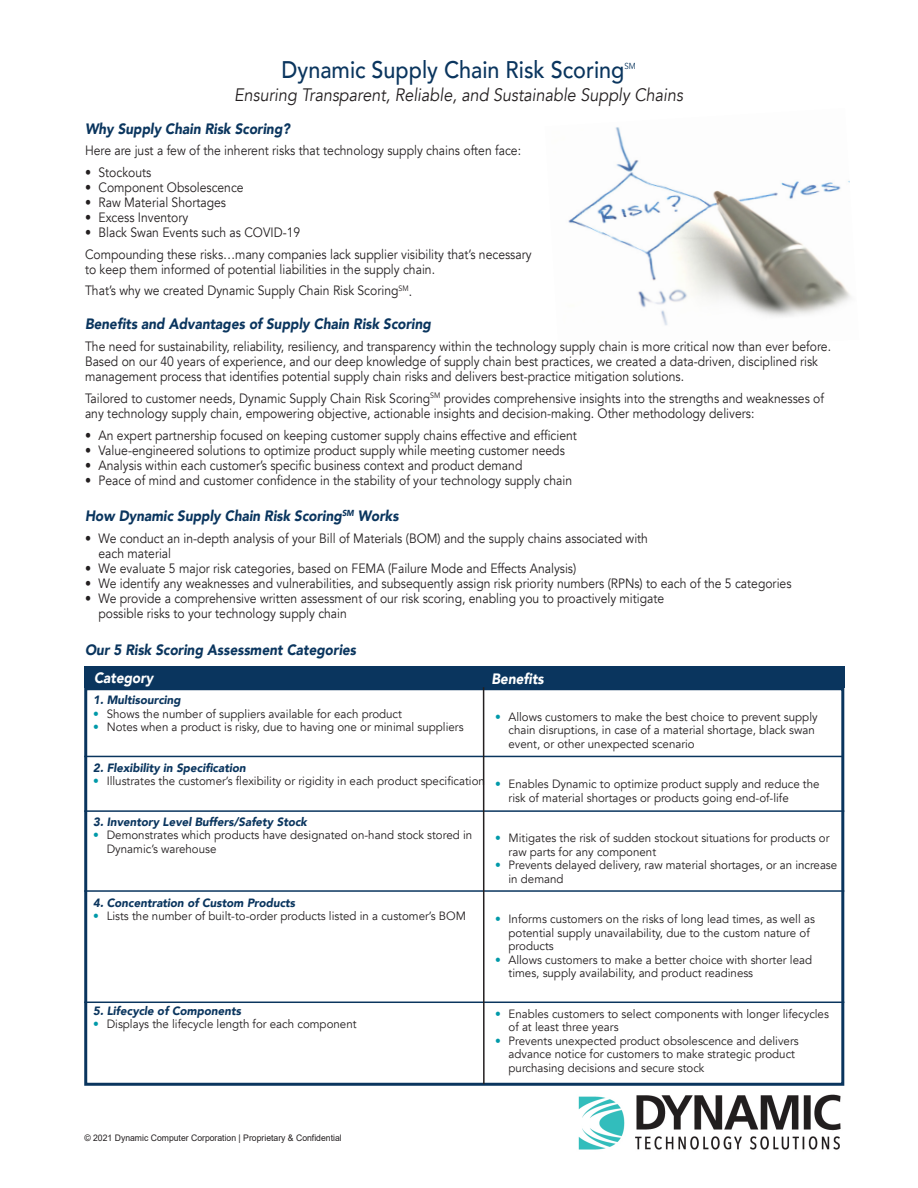
<style>
.page{position:relative;width:918px;height:1188px;background:#fff}
.page>*{position:absolute;margin:0;border:0;box-sizing:border-box;transform-origin:0 0}
.t1{font:500 24px "Avenir";color:#0a355e;scale:.9 1}
.t2{font:italic 18px "Avenir";color:#231f20;scale:.9 1}
.t3{font:italic 900 15px "Avenir";color:#0a355e;scale:.9 1}
.t4{font:italic 900 15px "Avenir";color:#fff;scale:.9 1}
.t5{font:13.5px/15px "Avenir";color:#231f20;scale:.9 1}
.t6{font:12px/13.5px "Avenir";color:#231f20;scale:.96 1}
.t7{font:italic 900 12px "Avenir";color:#0a355e;scale:.96 1}
.t8{font:9px "Arial";color:#231f20;scale:.96 1}
.t9{font:8.7px "Avenir";color:#0a355e;scale:.9 1}
.s1{color:#0099a9}
</style>
<div class="page">
<div style="left:84px;top:666px;width:760px;height:21px;background:#0a355e"></div>
<img style="left:568px;top:127px;width:283px;height:199px">
<div style="left:84px;top:687px;width:760px;height:399px;border:3px solid #0a355e"></div>
<hr style="left:84px;top:756px;width:759px;height:1px;background:#0a355e">
<hr style="left:84px;top:810px;width:760px;height:2px;background:#0a355e">
<hr style="left:84px;top:890px;width:760px;height:2px;background:#0a355e">
<hr style="left:84px;top:1002px;width:760px;height:1px;background:#0a355e">
<hr style="left:483px;top:687px;width:2px;height:397px;background:#231f20">
<img style="left:578px;top:1094px;width:263px;height:56px">
<p class="t1" style="left:282px;top:49px;width:382px">Dynamic Supply Chain Risk Scoring</p>
<p class="t9" style="left:624px;top:60px;width:14px">SM</p>
<p class="t2" style="left:234px;top:84px;width:500px">Ensuring Transparent, Reliable, and Sustainable Supply Chains</p>
<p class="t3" style="left:85px;top:116px;width:229px">Why Supply Chain Risk Scoring?</p>
<p class="t5" style="left:85px;top:143px;width:486px">Here are just a few of the inherent risks that technology supply chains often face:</p>
<p class="t5" style="left:85px;top:165px;width:75px">• Stockouts</p>
<p class="t5" style="left:85px;top:180px;width:178px">• Component Obsolescence</p>
<p class="t5" style="left:85px;top:195px;width:158px">• Raw Material Shortages</p>
<p class="t5" style="left:85px;top:210px;width:116px">• Excess Inventory</p>
<p class="t5" style="left:85px;top:225px;width:241px">• Black Swan Events such as COVID-19</p>
<p class="t5" style="left:85px;top:247px;width:498px">Compounding these risks…many companies lack supplier visibility that’s necessary to keep them informed of potential liabilities in the supply chain.</p>
<p class="t5" style="left:85px;top:284px;width:365px">That’s why we created Dynamic Supply Chain Risk Scoring<sup>SM</sup>.</p>
<p class="t3" style="left:85px;top:312px;width:386px">Benefits and Advantages of Supply Chain Risk Scoring</p>
<p class="t5" style="left:85px;top:339px;width:830px">The need for sustainability, reliability, resiliency, and transparency within the technology supply chain is more critical now than ever before.<br>Based on our 40 years of experience, and our deep knowledge of supply chain best practices, we created a data-driven, disciplined risk management process that identifies potential supply chain risks and delivers best-practice mitigation solutions.</p>
<p class="t5" style="left:85px;top:391px;width:823px">Tailored to customer needs, Dynamic Supply Chain Risk Scoring<sup>SM</sup> provides comprehensive insights into the strengths and weaknesses of any technology supply chain, empowering objective, actionable insights and decision-making. Other methodology delivers:</p>
<p class="t5" style="left:85px;top:428px;width:548px">• An expert partnership focused on keeping customer supply chains effective and efficient</p>
<p class="t5" style="left:85px;top:443px;width:535px">• Value-engineered solutions to optimize product supply while meeting customer needs</p>
<p class="t5" style="left:85px;top:458px;width:488px">• Analysis within each customer’s specific business context and product demand</p>
<p class="t5" style="left:85px;top:473px;width:543px">• Peace of mind and customer confidence in the stability of your technology supply chain</p>
<p class="t3" style="left:85px;top:504px;width:350px">How Dynamic Supply Chain Risk Scoring<sup>SM</sup> Works</p>
<p class="t5" style="left:99px;top:531px;width:612px;text-indent:-13px">• We conduct an in-depth analysis of your Bill of Materials (BOM) and the supply chains associated with each material</p>
<p class="t5" style="left:85px;top:561px;width:547px">• We evaluate 5 major risk categories, based on FEMA (Failure Mode and Effects Analysis)</p>
<p class="t5" style="left:85px;top:576px;width:787px">• We identify any weaknesses and vulnerabilities, and subsequently assign risk priority numbers (RPNs) to each of the 5 categories</p>
<p class="t5" style="left:99px;top:591px;width:630px;text-indent:-13px">• We provide a comprehensive written assessment of our risk scoring, enabling you to proactively mitigate possible risks to your technology supply chain</p>
<p class="t3" style="left:85px;top:637px;width:303px">Our 5 Risk Scoring Assessment Categories</p>
<p class="t7" style="left:93px;top:690px;width:93px">1. Multisourcing</p>
<p class="t6" style="left:93px;top:707px;width:323px"><span class="s1">•</span> Shows the number of suppliers available for each product</p>
<p class="t6" style="left:93px;top:721px;width:387px"><span class="s1">•</span> Notes when a product is risky, due to having one or minimal suppliers</p>
<p class="t7" style="left:93px;top:758px;width:160px">2. Flexibility in Specification</p>
<p class="t6" style="left:93px;top:775px;width:409px"><span class="s1">•</span> Illustrates the customer’s flexibility or rigidity in each product specification</p>
<p class="t7" style="left:93px;top:812px;width:224px">3. Inventory Level Buffers/Safety Stock</p>
<p class="t6" style="left:107px;top:829px;width:382px;text-indent:-14px"><span class="s1">•</span> Demonstrates which products have designated on-hand stock stored in<br>Dynamic’s warehouse</p>
<p class="t4" style="left:94px;top:665px;width:68px">Category</p>
<p class="t4" style="left:492px;top:667px;width:60px">Benefits</p>
<p class="t6" style="left:509px;top:710px;width:324px;text-indent:-14px"><span class="s1">•</span> Allows customers to make the best choice to prevent supply chain disruptions, in case of a material shortage, black swan event, or other unexpected scenario</p>
<p class="t6" style="left:509px;top:777px;width:326px;text-indent:-14px"><span class="s1">•</span> Enables Dynamic to optimize product supply and reduce the risk of material shortages or products going end-of-life</p>
<p class="t6" style="left:509px;top:831px;width:336px;text-indent:-14px"><span class="s1">•</span> Mitigates the risk of sudden stockout situations for products or raw parts for any component</p>
<p class="t6" style="left:509px;top:858px;width:344px;text-indent:-14px"><span class="s1">•</span> Prevents delayed delivery, raw material shortages, or an increase in demand</p>
<p class="t6" style="left:509px;top:912px;width:321px;text-indent:-14px"><span class="s1">•</span> Informs customers on the risks of long lead times, as well as potential supply unavailability, due to the custom nature of products</p>
<p class="t6" style="left:509px;top:953px;width:318px;text-indent:-14px"><span class="s1">•</span> Allows customers to make a better choice with shorter lead times, supply availability, and product readiness</p>
<p class="t6" style="left:509px;top:1007px;width:335px;text-indent:-14px"><span class="s1">•</span> Enables customers to select components with longer lifecycles of at least three years</p>
<p class="t6" style="left:509px;top:1034px;width:304px;text-indent:-14px"><span class="s1">•</span> Prevents unexpected product obsolescence and delivers advance notice for customers to make strategic product purchasing decisions and secure stock</p>
<p class="t7" style="left:93px;top:893px;width:212px">4. Concentration of Custom Products</p>
<p class="t6" style="left:93px;top:910px;width:390px"><span class="s1">•</span> Lists the number of built-to-order products listed in a customer’s BOM</p>
<p class="t7" style="left:93px;top:1001px;width:156px">5. Lifecycle of Components</p>
<p class="t6" style="left:93px;top:1018px;width:276px"><span class="s1">•</span> Displays the lifecycle length for each component</p>
<p class="t8" style="left:84px;top:1132px;width:270px">© 2021 Dynamic Computer Corporation | Proprietary &amp; Confidential</p>
</div>
